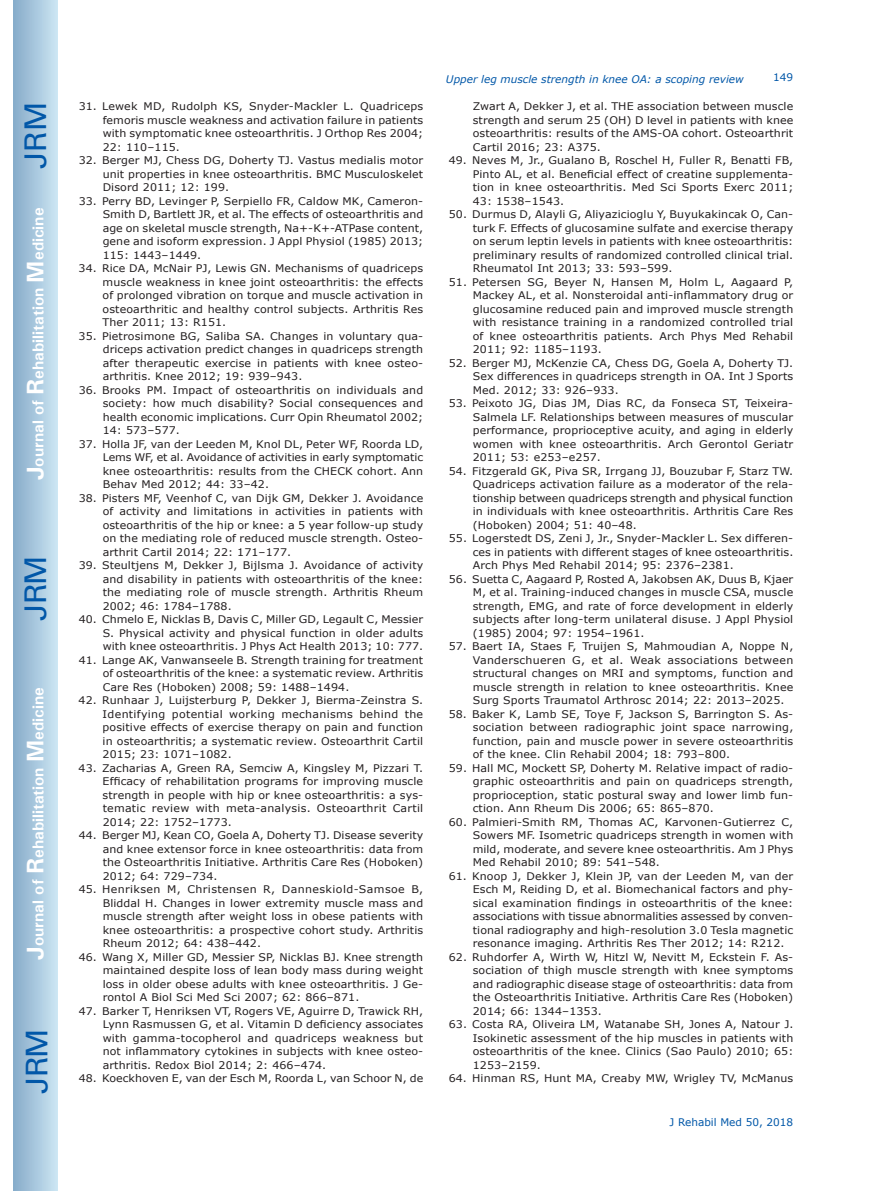
<style>
.page{position:relative;width:872px;height:1191px;background:#fff}
.page>*{position:absolute;margin:0;border:0;box-sizing:border-box;transform-origin:0 0}
.t1{font:30px "Univers";letter-spacing:-.03em;color:#0157a8}
.t2{font:700 15.75px "Univers";color:#fff}
.t3{font:10.5px/13.5px "Verdana";letter-spacing:.01em;color:#231f20;text-align:justify;scale:1.05 1}
.t4{font:italic 10.5px "Verdana";color:#0157a8}
.t5{font:10.5px "Verdana";color:#0157a8}
.s1{font-size:24px}
</style>
<div class="page">
<div style="left:14px;top:0;width:43px;height:1191px;background:linear-gradient(to right,#88acca,#cbe5f2)"></div>
<h1 class="t1" style="left:18px;top:169px;width:68px;rotate:-90deg">JRM</h1>
<h2 class="t2" style="left:28px;top:480px;width:274px;rotate:-90deg"><span class="s1">J</span>ournal of <span class="s1">R</span>ehabilitation <span class="s1">M</span>edicine</h2>
<h1 class="t1" style="left:18px;top:620px;width:67px;rotate:-90deg">JRM</h1>
<h2 class="t2" style="left:28px;top:959px;width:274px;rotate:-90deg"><span class="s1">J</span>ournal of <span class="s1">R</span>ehabilitation <span class="s1">M</span>edicine</h2>
<h1 class="t1" style="left:19px;top:1093px;width:67px;rotate:-90deg">JRM</h1>
<p class="t3" style="left:103px;top:99px;width:307px;text-indent:-24px">31. Lewek MD, Rudolph KS, Snyder-Mackler L. Quadriceps femoris muscle weakness and activation failure in patients with symptomatic knee osteoarthritis. J Orthop Res 2004; 22: 110–115.</p>
<p class="t3" style="left:103px;top:153px;width:307px;text-indent:-24px">32. Berger MJ, Chess DG, Doherty TJ. Vastus medialis motor unit properties in knee osteoarthritis. BMC Musculoskelet Disord 2011; 12: 199.</p>
<p class="t3" style="left:103px;top:194px;width:307px;text-indent:-24px">33. Perry BD, Levinger P, Serpiello FR, Caldow MK, Cameron-Smith D, Bartlett JR, et al. The effects of osteoarthritis and age on skeletal muscle strength, Na+-K+-ATPase content, gene and isoform expression. J Appl Physiol (1985) 2013; 115: 1443–1449.</p>
<p class="t3" style="left:103px;top:261px;width:307px;text-indent:-24px">34. Rice DA, McNair PJ, Lewis GN. Mechanisms of quadriceps muscle weakness in knee joint osteoarthritis: the effects of prolonged vibration on torque and muscle activation in osteoarthritic and healthy control subjects. Arthritis Res Ther 2011; 13: R151.</p>
<p class="t3" style="left:103px;top:329px;width:307px;text-indent:-24px">35. Pietrosimone BG, Saliba SA. Changes in voluntary qua&shy;driceps activation predict changes in quadriceps strength after therapeutic exercise in patients with knee osteo&shy;arthritis. Knee 2012; 19: 939–943.</p>
<p class="t3" style="left:103px;top:383px;width:307px;text-indent:-24px">36. Brooks PM. Impact of osteoarthritis on individuals and society: how much disability? Social consequences and health economic implications. Curr Opin Rheumatol 2002; 14: 573–577.</p>
<p class="t3" style="left:103px;top:437px;width:307px;text-indent:-24px">37. Holla JF, van der Leeden M, Knol DL, Peter WF, Roorda LD, Lems WF, et al. Avoidance of activities in early symptomatic knee osteoarthritis: results from the CHECK cohort. Ann Behav Med 2012; 44: 33–42.</p>
<p class="t3" style="left:103px;top:491px;width:307px;text-indent:-24px">38. Pisters MF, Veenhof C, van Dijk GM, Dekker J. Avoidance of activity and limitations in activities in patients with osteoarthritis of the hip or knee: a 5 year follow-up study on the mediating role of reduced muscle strength. Osteo&shy;arthrit Cartil 2014; 22: 171–177.</p>
<p class="t3" style="left:103px;top:558px;width:307px;text-indent:-24px">39. Steultjens M, Dekker J, Bijlsma J. Avoidance of activity and disability in patients with osteoarthritis of the knee: the mediating role of muscle strength. Arthritis Rheum 2002; 46: 1784–1788.</p>
<p class="t3" style="left:103px;top:612px;width:307px;text-indent:-24px">40. Chmelo E, Nicklas B, Davis C, Miller GD, Legault C, Messier S. Physical activity and physical function in older adults with knee osteoarthritis. J Phys Act Health 2013; 10: 777.</p>
<p class="t3" style="left:103px;top:653px;width:307px;text-indent:-24px">41. Lange AK, Vanwanseele B. Strength training for treatment of osteoarthritis of the knee: a systematic review. Arthritis Care Res (Hoboken) 2008; 59: 1488–1494.</p>
<p class="t3" style="left:103px;top:693px;width:307px;text-indent:-24px">42. Runhaar J, Luijsterburg P, Dekker J, Bierma-Zeinstra S.<br>Identifying potential working mechanisms behind the positive effects of exercise therapy on pain and function in osteoarthritis; a systematic review. Osteoarthrit Cartil 2015; 23: 1071–1082.</p>
<p class="t3" style="left:103px;top:761px;width:307px;text-indent:-24px">43. Zacharias A, Green RA, Semciw A, Kingsley M, Pizzari T.<br>Efficacy of rehabilitation programs for improving muscle strength in people with hip or knee osteoarthritis: a sys&shy;tematic review with meta-analysis. Osteoarthrit Cartil 2014; 22: 1752–1773.</p>
<p class="t3" style="left:103px;top:828px;width:307px;text-indent:-24px">44. Berger MJ, Kean CO, Goela A, Doherty TJ. Disease severity and knee extensor force in knee osteoarthritis: data from the Osteoarthritis Initiative. Arthritis Care Res (Hoboken)<br>2012; 64: 729–734.</p>
<p class="t3" style="left:103px;top:882px;width:307px;text-indent:-24px">45. Henriksen M, Christensen R, Danneskiold-Samsoe B, Bliddal H. Changes in lower extremity muscle mass and muscle strength after weight loss in obese patients with knee osteoarthritis: a prospective cohort study. Arthritis Rheum 2012; 64: 438–442.</p>
<p class="t3" style="left:103px;top:950px;width:307px;text-indent:-24px">46. Wang X, Miller GD, Messier SP, Nicklas BJ. Knee strength maintained despite loss of lean body mass during weight loss in older obese adults with knee osteoarthritis. J Ge&shy;rontol A Biol Sci Med Sci 2007; 62: 866–871.</p>
<p class="t3" style="left:103px;top:1004px;width:307px;text-indent:-24px">47. Barker T, Henriksen VT, Rogers VE, Aguirre D, Trawick RH, Lynn Rasmussen G, et al. Vitamin D deficiency associates with gamma-tocopherol and quadriceps weakness but not inflammatory cytokines in subjects with knee osteo&shy;arthritis. Redox Biol 2014; 2: 466–474.</p>
<p class="t3" style="left:79px;top:1071px;width:330px">48. Koeckhoven E, van der Esch M, Roorda L, van Schoor N, de</p>
<p class="t4" style="left:446px;top:72px;width:299px">Upper leg muscle strength in knee OA: a scoping review</p>
<p class="t5" style="left:773px;top:70px;width:22px">149</p>
<p class="t3" style="left:473px;top:99px;width:307px">Zwart A, Dekker J, et al. THE association between muscle strength and serum 25 (OH) D level in patients with knee osteoarthritis: results of the AMS-OA cohort. Osteoarthrit Cartil 2016; 23: A375.</p>
<p class="t3" style="left:473px;top:153px;width:307px;text-indent:-24px">49. Neves M, Jr., Gualano B, Roschel H, Fuller R, Benatti FB, Pinto AL, et al. Beneficial effect of creatine supplementa&shy;tion in knee osteoarthritis. Med Sci Sports Exerc 2011; 43: 1538–1543.</p>
<p class="t3" style="left:473px;top:207px;width:307px;text-indent:-24px">50. Durmus D, Alayli G, Aliyazicioglu Y, Buyukakincak O, Can&shy;turk F. Effects of glucosamine sulfate and exercise therapy on serum leptin levels in patients with knee osteoarthritis: preliminary results of randomized controlled clinical trial.<br>Rheumatol Int 2013; 33: 593–599.</p>
<p class="t3" style="left:473px;top:275px;width:307px;text-indent:-24px">51. Petersen SG, Beyer N, Hansen M, Holm L, Aagaard P, Mackey AL, et al. Nonsteroidal anti-inflammatory drug or glucosamine reduced pain and improved muscle strength with resistance training in a randomized controlled trial of knee osteoarthritis patients. Arch Phys Med Rehabil 2011; 92: 1185–1193.</p>
<p class="t3" style="left:473px;top:356px;width:307px;text-indent:-24px">52. Berger MJ, McKenzie CA, Chess DG, Goela A, Doherty TJ.<br>Sex differences in quadriceps strength in OA. Int J Sports Med. 2012; 33: 926–933.</p>
<p class="t3" style="left:473px;top:396px;width:307px;text-indent:-24px">53. Peixoto JG, Dias JM, Dias RC, da Fonseca ST, Teixeira-Salmela LF. Relationships between measures of muscular performance, proprioceptive acuity, and aging in elderly women with knee osteoarthritis. Arch Gerontol Geriatr 2011; 53: e253–e257.</p>
<p class="t3" style="left:473px;top:464px;width:307px;text-indent:-24px">54. Fitzgerald GK, Piva SR, Irrgang JJ, Bouzubar F, Starz TW.<br>Quadriceps activation failure as a moderator of the rela&shy;tionship between quadriceps strength and physical function in individuals with knee osteoarthritis. Arthritis Care Res (Hoboken) 2004; 51: 40–48.</p>
<p class="t3" style="left:473px;top:531px;width:307px;text-indent:-24px">55. Logerstedt DS, Zeni J, Jr., Snyder-Mackler L. Sex differen&shy;ces in patients with different stages of knee osteoarthritis.<br>Arch Phys Med Rehabil 2014; 95: 2376–2381.</p>
<p class="t3" style="left:473px;top:572px;width:307px;text-indent:-24px">56. Suetta C, Aagaard P, Rosted A, Jakobsen AK, Duus B, Kjaer M, et al. Training-induced changes in muscle CSA, muscle strength, EMG, and rate of force development in elderly subjects after long-term unilateral disuse. J Appl Physiol (1985) 2004; 97: 1954–1961.</p>
<p class="t3" style="left:473px;top:639px;width:307px;text-indent:-24px">57. Baert IA, Staes F, Truijen S, Mahmoudian A, Noppe N, Vanderschueren G, et al. Weak associations between structural changes on MRI and symptoms, function and muscle strength in relation to knee osteoarthritis. Knee Surg Sports Traumatol Arthrosc 2014; 22: 2013–2025.</p>
<p class="t3" style="left:473px;top:707px;width:307px;text-indent:-24px">58. Baker K, Lamb SE, Toye F, Jackson S, Barrington S. As&shy;sociation between radiographic joint space narrowing, function, pain and muscle power in severe osteoarthritis of the knee. Clin Rehabil 2004; 18: 793–800.</p>
<p class="t3" style="left:473px;top:761px;width:307px;text-indent:-24px">59. Hall MC, Mockett SP, Doherty M. Relative impact of radio&shy;graphic osteoarthritis and pain on quadriceps strength, proprioception, static postural sway and lower limb fun&shy;ction. Ann Rheum Dis 2006; 65: 865–870.</p>
<p class="t3" style="left:473px;top:815px;width:307px;text-indent:-24px">60. Palmieri-Smith RM, Thomas AC, Karvonen-Gutierrez C, Sowers MF. Isometric quadriceps strength in women with mild, moderate, and severe knee osteoarthritis. Am J Phys Med Rehabil 2010; 89: 541–548.</p>
<p class="t3" style="left:473px;top:869px;width:307px;text-indent:-24px">61. Knoop J, Dekker J, Klein JP, van der Leeden M, van der Esch M, Reiding D, et al. Biomechanical factors and phy&shy;sical examination findings in osteoarthritis of the knee: associations with tissue abnormalities assessed by conven&shy;tional radiography and high-resolution 3.0 Tesla magnetic resonance imaging. Arthritis Res Ther 2012; 14: R212.</p>
<p class="t3" style="left:473px;top:950px;width:307px;text-indent:-24px">62. Ruhdorfer A, Wirth W, Hitzl W, Nevitt M, Eckstein F. As&shy;sociation of thigh muscle strength with knee symptoms and radiographic disease stage of osteoarthritis: data from the Osteoarthritis Initiative. Arthritis Care Res (Hoboken)<br>2014; 66: 1344–1353.</p>
<p class="t3" style="left:473px;top:1017px;width:307px;text-indent:-24px">63. Costa RA, Oliveira LM, Watanabe SH, Jones A, Natour J.<br>Isokinetic assessment of the hip muscles in patients with osteoarthritis of the knee. Clinics (Sao Paulo) 2010; 65:<br>1253–2159.</p>
<p class="t3" style="left:449px;top:1071px;width:330px">64. Hinman RS, Hunt MA, Creaby MW, Wrigley TV, McManus</p>
<p class="t5" style="left:669px;top:1114px;width:125px">J Rehabil Med 50, 2018</p>
</div>
